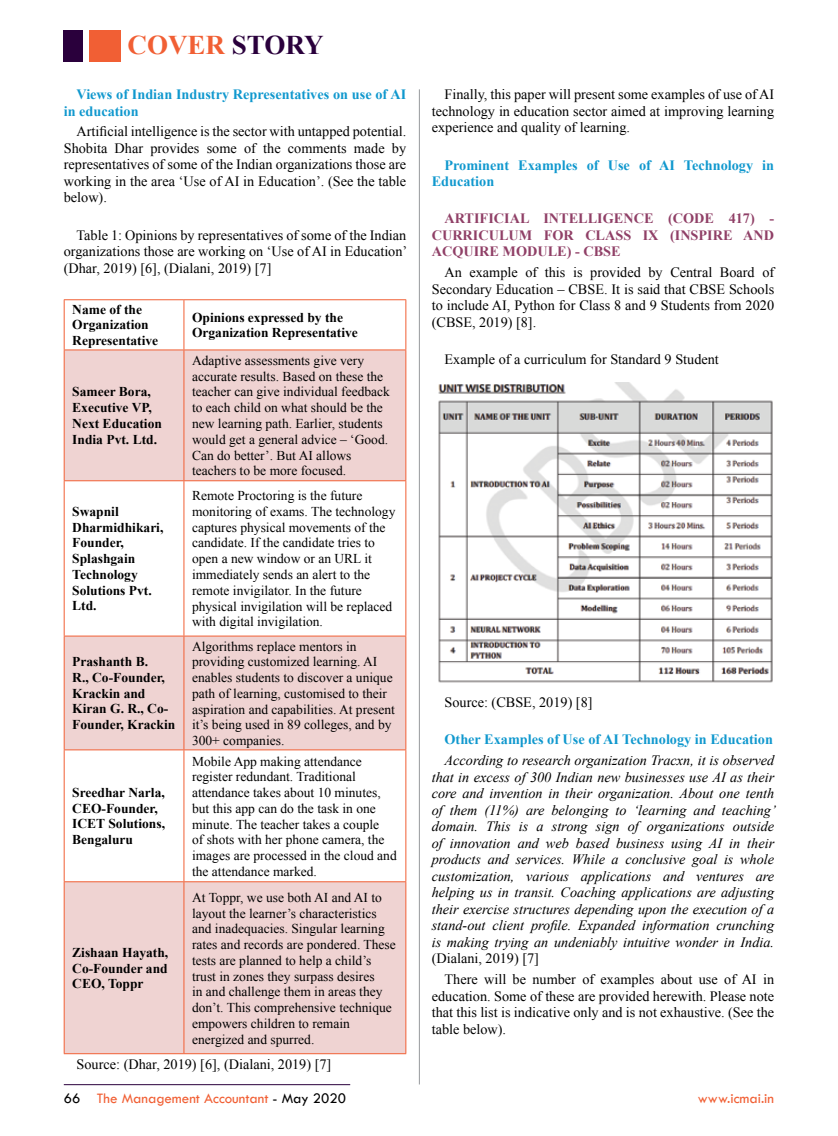
<style>
.page{position:relative;width:838px;height:1136px;background:#fff}
.page>*{position:absolute;margin:0;border:0;box-sizing:border-box;transform-origin:0 0}
.t1{font:700 27px "Times New Roman";color:#f15f34}
.t2{font:15px "Tw Cen";color:#f15f34}
.t3{font:14.25px/16.5px "Times New Roman";color:#000;text-align:justify}
.t4{font:italic 14.25px/16.5px "Times New Roman";color:#000;text-align:justify}
.t5{font:700 14.25px/16.5px "Times New Roman";color:#1098ce}
.t6{font:700 14.25px/16.5px "Times New Roman";color:#904067;text-align:justify}
.t7{font:13.5px/15.8px "Times New Roman";color:#000}
.t8{font:700 13.5px/15.8px "Times New Roman";color:#000}
.s1{color:#2a003c}
.s2{color:#000}
</style>
<div class="page">
<hr style="left:64px;top:1084px;width:286px;height:1px;background:#2a003c">
<div style="left:64px;top:30px;width:19px;height:32px;background:#2a003c"></div>
<div style="left:89px;top:30px;width:32px;height:32px;background:#f15f34"></div>
<hr style="left:419px;top:89px;width:1px;height:995px;background:#97999c">
<div style="left:65px;top:350px;width:340px;height:130px;background:#efd3d2"></div>
<svg style="left:65px;top:636px;width:340px;height:417px;fill:#efd3d2"></svg>
<hr style="left:64px;top:299px;width:120px;height:1px;background:#f15f34">
<hr style="left:64px;top:300px;width:1px;height:49px;background:#f15f34">
<hr style="left:184px;top:299px;width:222px;height:1px;background:#f15f34">
<hr style="left:183px;top:300px;width:1px;height:49px;background:#f15f34">
<hr style="left:405px;top:300px;width:1px;height:49px;background:#f15f34">
<hr style="left:64px;top:349px;width:120px;height:1px;background:#f15f34">
<hr style="left:64px;top:350px;width:1px;height:130px;background:#f15f34">
<hr style="left:184px;top:349px;width:222px;height:1px;background:#f15f34">
<hr style="left:183px;top:350px;width:1px;height:130px;background:#f15f34">
<hr style="left:405px;top:350px;width:1px;height:130px;background:#f15f34">
<hr style="left:64px;top:480px;width:120px;height:1px;background:#f15f34">
<hr style="left:64px;top:481px;width:1px;height:154px;background:#f15f34">
<hr style="left:184px;top:480px;width:222px;height:1px;background:#f15f34">
<hr style="left:183px;top:481px;width:1px;height:154px;background:#f15f34">
<hr style="left:405px;top:481px;width:1px;height:154px;background:#f15f34">
<hr style="left:64px;top:635px;width:120px;height:1px;background:#f15f34">
<hr style="left:64px;top:636px;width:1px;height:113px;background:#f15f34">
<hr style="left:184px;top:635px;width:222px;height:1px;background:#f15f34">
<hr style="left:183px;top:636px;width:1px;height:113px;background:#f15f34">
<hr style="left:405px;top:636px;width:1px;height:113px;background:#f15f34">
<hr style="left:64px;top:749px;width:120px;height:1px;background:#f15f34">
<hr style="left:64px;top:750px;width:1px;height:131px;background:#f15f34">
<hr style="left:184px;top:749px;width:222px;height:1px;background:#f15f34">
<hr style="left:183px;top:750px;width:1px;height:131px;background:#f15f34">
<hr style="left:405px;top:750px;width:1px;height:131px;background:#f15f34">
<hr style="left:64px;top:881px;width:120px;height:1px;background:#f15f34">
<hr style="left:64px;top:882px;width:1px;height:171px;background:#f15f34">
<hr style="left:184px;top:881px;width:222px;height:1px;background:#f15f34">
<hr style="left:183px;top:882px;width:1px;height:171px;background:#f15f34">
<hr style="left:405px;top:882px;width:1px;height:171px;background:#f15f34">
<hr style="left:64px;top:1053px;width:120px;height:1px;background:#f15f34">
<hr style="left:184px;top:1053px;width:222px;height:1px;background:#f15f34">
<img style="left:438px;top:382px;width:335px;height:301px">
<h1 class="t1" style="left:128px;top:27px;width:197px">COVER <span class="s1">STORY</span></h1>
<p class="t5" style="left:64px;top:86px;width:344px;text-indent:13px">Views of Indian Industry Representatives on use of AI in education</p>
<p class="t3" style="left:64px;top:123px;width:344px;text-indent:13px">Artificial intelligence is the sector with untapped potential.<br>Shobita Dhar provides some of the comments made by representatives of some of the Indian organizations those are working in the area ‘Use of AI in Education’. (See the table below).</p>
<p class="t3" style="left:64px;top:226px;width:345px;text-indent:13px">Table 1: Opinions by representatives of some of the Indian organizations those are working on ‘Use of AI in Education’ (Dhar, 2019) [6], (Dialani, 2019) [7]</p>
<p class="t8" style="left:72px;top:301px;width:87px">Name of the<br>Organization<br>Representative</p>
<p class="t8" style="left:192px;top:309px;width:167px">Opinions expressed by the<br>Organization Representative</p>
<p class="t8" style="left:72px;top:383px;width:91px">Sameer Bora,<br>Executive VP,<br>Next Education<br>India Pvt. Ltd.</p>
<p class="t7" style="left:192px;top:352px;width:199px">Adaptive assessments give very accurate results. Based on these the teacher can give individual feedback to each child on what should be the new learning path. Earlier, students would get a general advice – ‘Good.<br>Can do better’. But AI allows teachers to be more focused.</p>
<p class="t8" style="left:72px;top:503px;width:93px">Swapnil<br>Dharmidhikari,<br>Founder,<br>Splashgain<br>Technology<br>Solutions Pvt.<br>Ltd.</p>
<p class="t8" style="left:72px;top:653px;width:105px">Prashanth B.<br>R., Co-Founder,<br>Krackin and<br>Kiran G. R., Co-<br>Founder, Krackin</p>
<p class="t8" style="left:72px;top:784px;width:94px">Sreedhar Narla,<br>CEO-Founder,<br>ICET Solutions,<br>Bengaluru</p>
<p class="t7" style="left:192px;top:487px;width:205px">Remote Proctoring is the future monitoring of exams. The technology captures physical movements of the candidate. If the candidate tries to open a new window or an URL it immediately sends an alert to the remote invigilator. In the future physical invigilation will be replaced with digital invigilation.</p>
<p class="t7" style="left:192px;top:638px;width:204px">Algorithms replace mentors in providing customized learning. AI enables students to discover a unique path of learning, customised to their aspiration and capabilities. At present it’s being used in 89 colleges, and by 300+ companies.</p>
<p class="t7" style="left:192px;top:752px;width:206px">Mobile App making attendance register redundant. Traditional attendance takes about 10 minutes, but this app can do the task in one minute. The teacher takes a couple<br>of shots with her phone camera, the images are processed in the cloud and the attendance marked.</p>
<p class="t7" style="left:192px;top:889px;width:205px">At Toppr, we use both AI and AI to layout the learner’s characteristics and inadequacies. Singular learning rates and records are pondered. These tests are planned to help a child’s trust in zones they surpass desires<br>in and challenge them in areas they don’t. This comprehensive technique empowers children to remain energized and spurred.</p>
<p class="t3" style="left:77px;top:1055px;width:256px">Source: (Dhar, 2019) [6], (Dialani, 2019) [7]</p>
<p class="t8" style="left:72px;top:943px;width:98px;text-align:justify">Zishaan Hayath, Co-Founder and CEO, Toppr</p>
<p class="t3" style="left:432px;top:86px;width:344px;text-indent:13px">Finally, this paper will present some examples of use of AI technology in education sector aimed at improving learning experience and quality of learning.</p>
<p class="t5" style="left:432px;top:156px;width:344px;text-indent:13px">Prominent Examples of Use of AI Technology in<br>Education</p>
<p class="t6" style="left:432px;top:210px;width:344px;text-indent:13px">ARTIFICIAL INTELLIGENCE (CODE 417) - CURRICULUM FOR CLASS IX (INSPIRE AND ACQUIRE MODULE) - CBSE</p>
<p class="t3" style="left:432px;top:264px;width:344px;text-indent:13px">An example of this is provided by Central Board of Secondary Education – CBSE. It is said that CBSE Schools to include AI, Python for Class 8 and 9 Students from 2020 (CBSE, 2019) [8].</p>
<p class="t3" style="left:444px;top:350px;width:276px">Example of a curriculum for Standard 9 Student</p>
<p class="t3" style="left:444px;top:693px;width:150px">Source: (CBSE, 2019) [8]</p>
<p class="t5" style="left:444px;top:731px;width:330px">Other Examples of Use of AI Technology in Education</p>
<p class="t4" style="left:432px;top:751px;width:345px;text-indent:13px">According to research organization Tracxn, it is observed that in excess of 300 Indian new businesses use AI as their core and invention in their organization. About one tenth of them (11%) are belonging to ‘learning and teaching’ domain. This is a strong sign of organizations outside of innovation and web based business using AI in their products and services. While a conclusive goal is whole customization, various applications and ventures are helping us in transit. Coaching applications are adjusting their exercise structures depending upon the execution of a stand-out client profile. Expanded information crunching is making trying an undeniably intuitive wonder in India.</p>
<p class="t3" style="left:444px;top:947px;width:331px;line-height:20.7px;text-indent:-13px">(Dialani, 2019) [7]<br>There will be number of examples about use of AI in</p>
<p class="t3" style="left:432px;top:987px;width:344px">education. Some of these are provided herewith. Please note that this list is indicative only and is not exhaustive. (See the table below).</p>
<p class="t2" style="left:64px;top:1088px;width:284px"><span class="s2">66</span> The Management Accountant <span class="s2">- May 2020</span></p>
<p class="t2" style="left:698px;top:1088px;width:78px">www.icmai.in</p>
</div>
